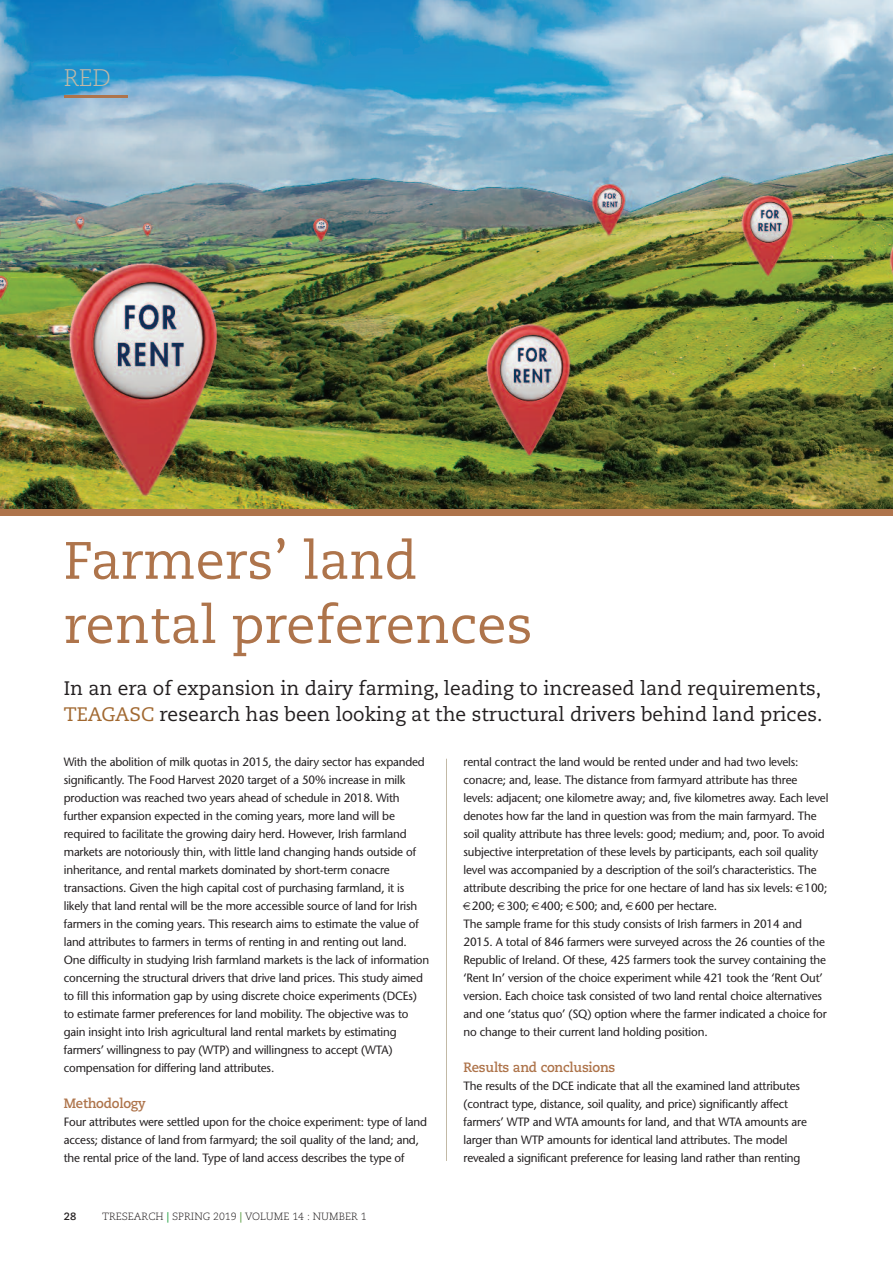
<style>
.page{position:relative;width:893px;height:1263px;background:#fff}
.page>*{position:absolute;margin:0;border:0;box-sizing:border-box;transform-origin:0 0}
.t1{font:52.5px/64.2px "Caecilia";color:#ae744b}
.t2{font:300 24px "Caecilia";color:#c2b9a6}
.t3{font:19.5px/25.5px "Caecilia";color:#231f20}
.t4{font:700 13.5px "Caecilia";letter-spacing:-.015em;color:#ae744b}
.t5{font:12px/18px "Stone Sans";letter-spacing:-.015em;color:#231f20}
.t6{font:300 10.5px "Caecilia";color:#231f20}
.t7{font:700 10.5px "Caecilia";color:#231f20}
.s1{color:#a16830}
.s2{font-weight:700;color:#29a347}
.s3{font-weight:700;color:#5b9e44}
</style>
<div class="page">
<img style="left:0;top:0;width:893px;height:509px">
<hr style="left:446px;top:759px;width:1px;height:402px;background:#c2b9a6">
<hr style="left:64px;top:95px;width:64px;height:2px;background:#ae744b">
<div style="left:0;top:509px;width:893px;height:7px;background:#ae744b"></div>
<h2 class="t2" style="left:64px;top:68px;width:48px">RED</h2>
<h1 class="t1" style="left:64px;top:533px;width:470px">Farmers’ land rental preferences</h1>
<h3 class="t3" style="left:64px;top:678px;width:760px">In an era of expansion in dairy farming, leading to increased land requirements,<br><span class="s1">TEAGASC</span> research has been looking at the structural drivers behind land prices.</h3>
<p class="t5" style="left:64px;top:754px;width:367px">With the abolition of milk quotas in 2015, the dairy sector has expanded significantly. The Food Harvest 2020 target of a 50% increase in milk production was reached two years ahead of schedule in 2018. With further expansion expected in the coming years, more land will be required to facilitate the growing dairy herd. However, Irish farmland markets are notoriously thin, with little land changing hands outside of inheritance, and rental markets dominated by short-term conacre transactions. Given the high capital cost of purchasing farmland, it is likely that land rental will be the more accessible source of land for Irish farmers in the coming years. This research aims to estimate the value of land attributes to farmers in terms of renting in and renting out land.<br>One difficulty in studying Irish farmland markets is the lack of information concerning the structural drivers that drive land prices. This study aimed to fill this information gap by using discrete choice experiments (DCEs) to estimate farmer preferences for land mobility. The objective was to gain insight into Irish agricultural land rental markets by estimating farmers’ willingness to pay (WTP) and willingness to accept (WTA) compensation for differing land attributes.</p>
<p class="t4" style="left:64px;top:1097px;width:84px">Methodology</p>
<p class="t5" style="left:64px;top:1114px;width:365px">Four attributes were settled upon for the choice experiment: type of land access; distance of land from farmyard; the soil quality of the land; and, the rental price of the land. Type of land access describes the type of</p>
<p class="t7" style="left:64px;top:1212px;width:14px">28</p>
<p class="t6" style="left:102px;top:1212px;width:266px">TRESEARCH <span class="s2">|</span> SPRING 2019 <span class="s3">|</span> VOLUME 14 : NUMBER 1</p>
<p class="t5" style="left:463px;top:754px;width:337px">rental contract the land would be rented under and had two levels:</p>
<p class="t5" style="left:463px;top:772px;width:335px">conacre; and, lease. The distance from farmyard attribute has three</p>
<p class="t5" style="left:463px;top:790px;width:366px">levels: adjacent; one kilometre away; and, five kilometres away. Each level</p>
<p class="t5" style="left:463px;top:808px;width:355px">denotes how far the land in question was from the main farmyard. The</p>
<p class="t5" style="left:463px;top:826px;width:363px">soil quality attribute has three levels: good; medium; and, poor. To avoid</p>
<p class="t5" style="left:463px;top:844px;width:356px">subjective interpretation of these levels by participants, each soil quality</p>
<p class="t5" style="left:463px;top:862px;width:355px">level was accompanied by a description of the soil’s characteristics. The</p>
<p class="t5" style="left:463px;top:880px;width:365px">attribute describing the price for one hectare of land has six levels: 100;</p>
<p class="t5" style="left:472px;top:898px;width:247px">200; 300; 400; 500; and, 600 per hectare.</p>
<p class="t5" style="left:463px;top:916px;width:340px">The sample frame for this study consists of Irish farmers in 2014 and</p>
<p class="t5" style="left:463px;top:934px;width:363px">2015. A total of 846 farmers were surveyed across the 26 counties of the</p>
<p class="t5" style="left:463px;top:952px;width:364px">Republic of Ireland. Of these, 425 farmers took the survey containing the</p>
<p class="t5" style="left:463px;top:970px;width:361px">‘Rent In’ version of the choice experiment while 421 took the ‘Rent Out’</p>
<p class="t5" style="left:463px;top:988px;width:360px">version. Each choice task consisted of two land rental choice alternatives</p>
<p class="t5" style="left:463px;top:1006px;width:365px">and one ‘status quo’ (SQ) option where the farmer indicated a choice for</p>
<p class="t5" style="left:463px;top:1024px;width:246px">no change to their current land holding position.</p>
<p class="t4" style="left:463px;top:1061px;width:153px">Results and conclusions</p>
<p class="t5" style="left:463px;top:1078px;width:345px">The results of the DCE indicate that all the examined land attributes (contract type, distance, soil quality, and price) significantly affect farmers’ WTP and WTA amounts for land, and that WTA amounts are larger than WTP amounts for identical land attributes. The model revealed a significant preference for leasing land rather than renting</p>
</div>
